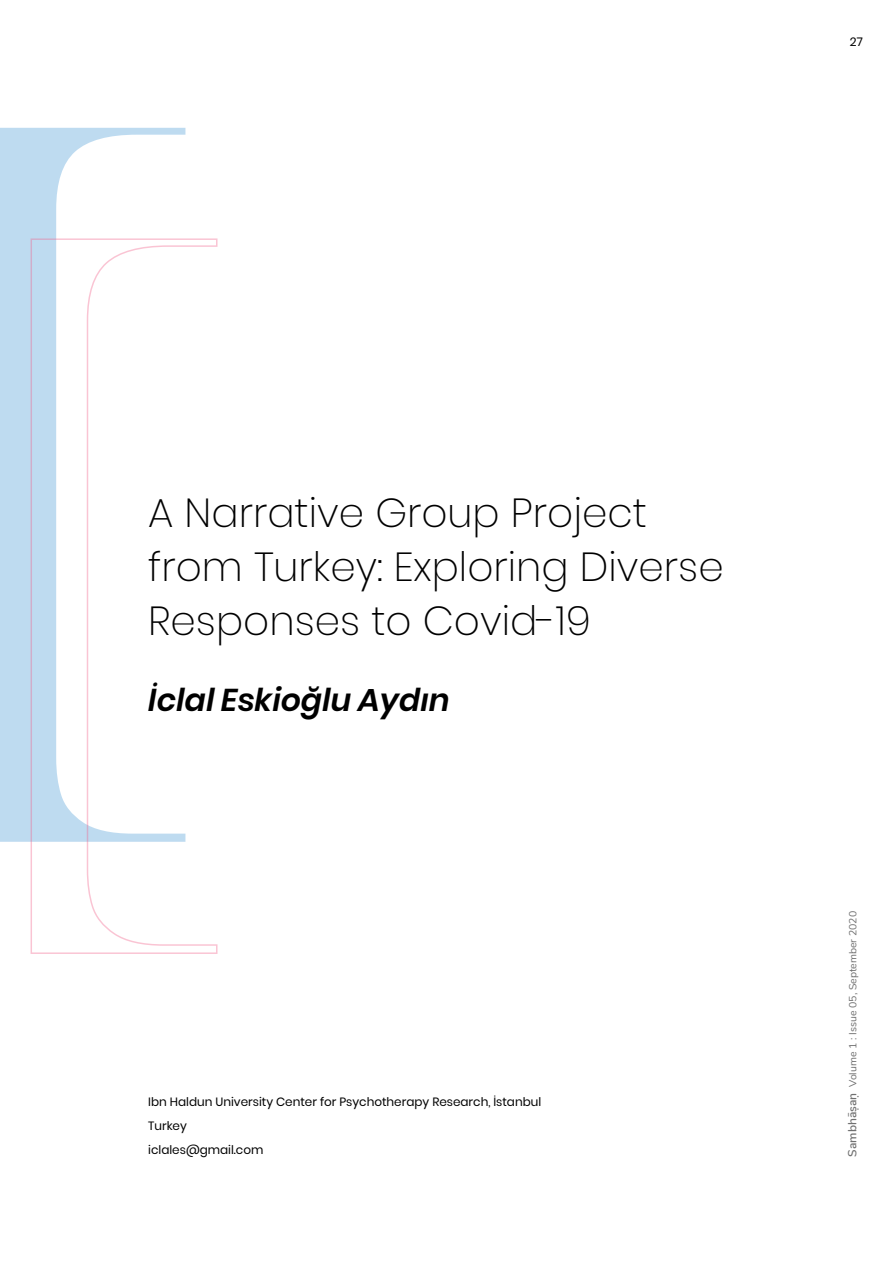
<style>
.page{position:relative;width:893px;height:1263px;background:#fff}
.page>*{position:absolute;margin:0;border:0;box-sizing:border-box;transform-origin:0 0}
.t1{font:200 40.5px/54px "Poppins";color:#000}
.t2{font:italic 600 31.5px "Poppins";color:#000}
.t3{font:12px/24px "Poppins";color:#000}
.t4{font:10.5px "Nunito";color:#707070}
.s1{font-weight:600;font-size:12px}
</style>
<div class="page">
<svg style="left:0;top:128px;width:185px;height:714px;fill:#bedbf0"></svg>
<svg style="left:30px;top:238px;width:188px;height:716px"></svg>
<p class="t3" style="left:850px;top:29px;width:14px">27</p>
<h1 class="t1" style="left:148px;top:486px;width:577px">A Narrative Group Project from Turkey: Exploring Diverse<br>Responses to Covid-19</h1>
<h2 class="t2" style="left:148px;top:681px;width:303px">İclal Eskioğlu Aydın</h2>
<p class="t3" style="left:148px;top:1090px;width:395px">Ibn Haldun University Center for Psychotherapy Research, İstanbul<br>Turkey<br>iclales@gmail.com</p>
<p class="t4" style="left:845px;top:1156px;width:247px;rotate:-90deg"><span class="s1">Sambhāṣaṇ</span> Volume 1 : Issue 05, September 2020</p>
</div>
